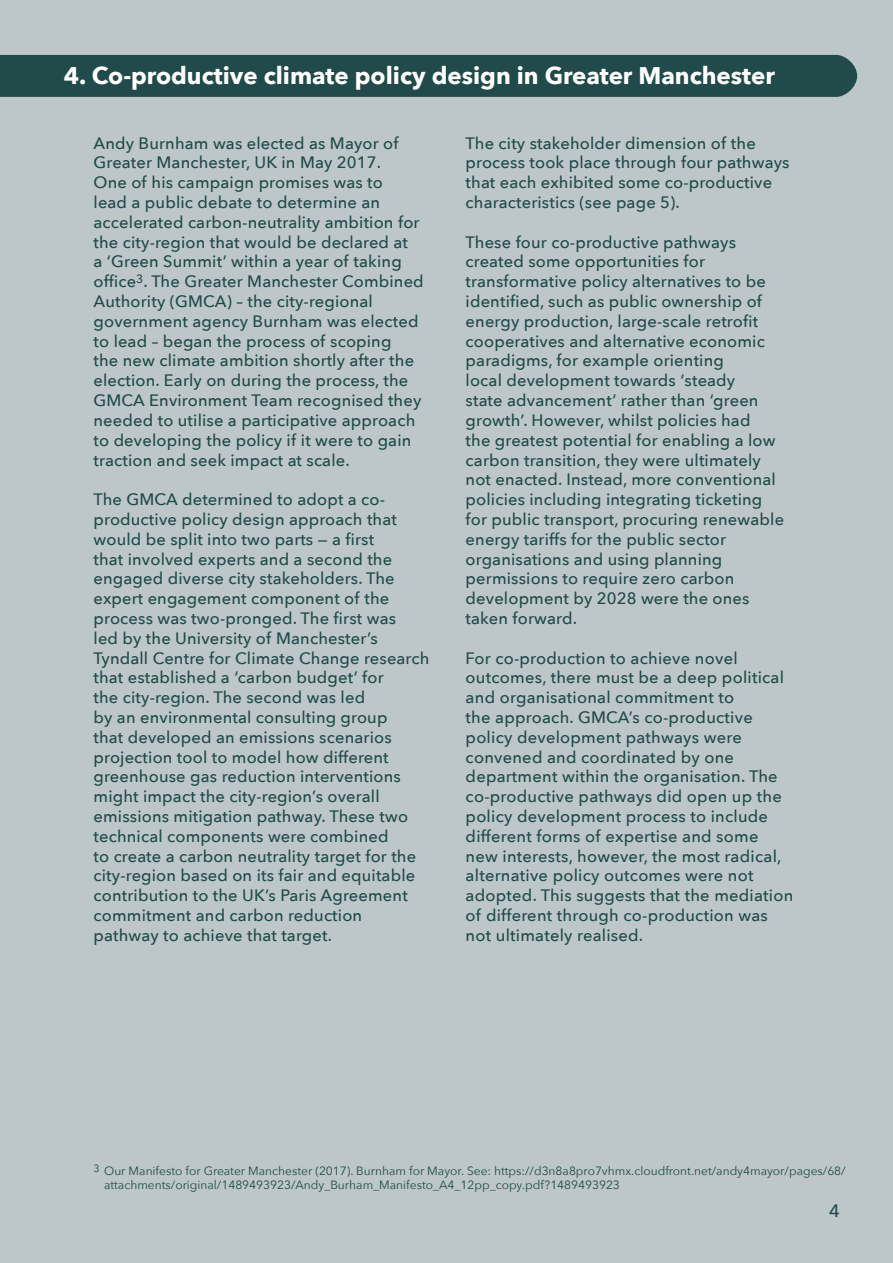
<style>
.page{position:relative;width:893px;height:1263px;background:#fff}
.page>*{position:absolute;margin:0;border:0;box-sizing:border-box;transform-origin:0 0}
.t1{font:700 24px "Avenir Next";color:#fff}
.t2{font:500 18px "Avenir Next";color:#214a4a}
.t3{font:500 16.5px/19.8px "Avenir Next";letter-spacing:.01em;color:#214a4a}
.t4{font:12px/13.5px "Avenir Next";color:#214a4a}
</style>
<div class="page">
<div style="left:0;top:0;width:893px;height:1262px;background:#bdc7c9"></div>
<div style="left:0;top:55px;width:857px;height:42px;background:#214a4a"></div>
<h1 class="t1" style="left:64px;top:54px;width:713px">4. Co-productive climate policy design in Greater Manchester</h1>
<p class="t3" style="left:94px;top:132px;width:332px">Andy Burnham was elected as Mayor of Greater Manchester, UK in May 2017.<br>One of his campaign promises was to<br>lead a public debate to determine an accelerated carbon-neutrality ambition for the city-region that would be declared at<br>a ‘Green Summit’ within a year of taking office<sup>3</sup>. The Greater Manchester Combined Authority (GMCA) – the city-regional government agency Burnham was elected to lead – began the process of scoping<br>the new climate ambition shortly after the election. Early on during the process, the GMCA Environment Team recognised they needed to utilise a participative approach to developing the policy if it were to gain traction and seek impact at scale.</p>
<p class="t3" style="left:94px;top:489px;width:337px">The GMCA determined to adopt a co&shy;productive policy design approach that would be split into two parts — a first<br>that involved experts and a second the engaged diverse city stakeholders. The expert engagement component of the process was two-pronged. The first was<br>led by the University of Manchester’s Tyndall Centre for Climate Change research that established a ‘carbon budget’ for<br>the city-region. The second was led<br>by an environmental consulting group<br>that developed an emissions scenarios projection tool to model how different greenhouse gas reduction interventions might impact the city-region’s overall emissions mitigation pathway. These two technical components were combined<br>to create a carbon neutrality target for the city-region based on its fair and equitable contribution to the UK’s Paris Agreement commitment and carbon reduction pathway to achieve that target.</p>
<p class="t3" style="left:466px;top:132px;width:325px">The city stakeholder dimension of the process took place through four pathways that each exhibited some co-productive characteristics (see page 5).</p>
<p class="t3" style="left:466px;top:231px;width:320px">These four co-productive pathways created some opportunities for transformative policy alternatives to be identified, such as public ownership of energy production, large-scale retrofit cooperatives and alternative economic paradigms, for example orienting<br>local development towards ‘steady<br>state advancement’ rather than ‘green growth’. However, whilst policies had<br>the greatest potential for enabling a low carbon transition, they were ultimately not enacted. Instead, more conventional policies including integrating ticketing for public transport, procuring renewable energy tariffs for the public sector organisations and using planning permissions to require zero carbon development by 2028 were the ones taken forward.</p>
<p class="t3" style="left:466px;top:647px;width:329px">For co-production to achieve novel outcomes, there must be a deep political and organisational commitment to<br>the approach. GMCA’s co-productive policy development pathways were convened and coordinated by one department within the organisation. The co-productive pathways did open up the policy development process to include different forms of expertise and some new interests, however, the most radical, alternative policy outcomes were not adopted. This suggests that the mediation of different through co-production was not ultimately realised.</p>
<p class="t4" style="left:104px;top:1164px;width:743px;text-indent:-11px"><sup>3</sup> Our Manifesto for Greater Manchester (2017). Burnham for Mayor. See: https://d3n8a8pro7vhmx.cloudfront.net/andy4mayor/pages/68/ attachments/original/1489493923/Andy_Burham_Manifesto_A4_12pp_copy.pdf?1489493923</p>
<p class="t2" style="left:829px;top:1195px;width:12px">4</p>
</div>
